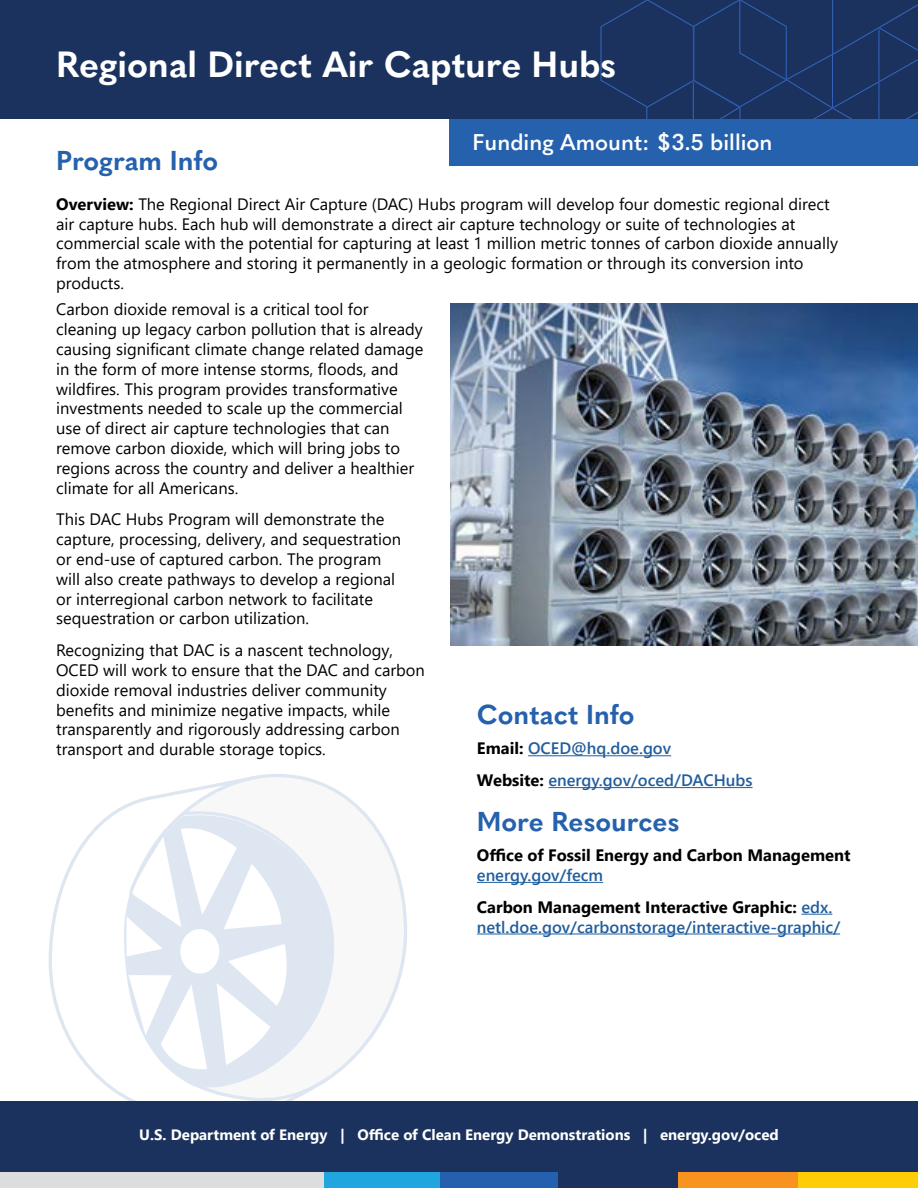
<style>
.page{position:relative;width:918px;height:1188px;background:#fff}
.page>*{position:absolute;margin:0;border:0;box-sizing:border-box;transform-origin:0 0}
.t1{font:700 36px "Quasimoda";color:#fff}
.t2{font:700 27px "Quasimoda";color:#2661ad}
.t3{font:600 22.5px "Quasimoda";color:#fff}
.t4{font:16.5px/19.8px "Segoe UI";color:#000}
.t5{font:600 16.5px/31.8px "Segoe UI";color:#215e9e}
.t6{font:700 16.5px/31.8px "Segoe UI";color:#000}
.t7{font:700 15px "Segoe UI";color:#fff}
.s1{font-weight:700}
.s2{font-weight:700;color:#000}
.s3{font-weight:600;color:#215e9e}
.s4{color:#215e9e}
</style>
<div class="page">
<div style="left:0;top:0;width:918px;height:119px;background:#1a325d"></div>
<img style="left:833px;top:27px;width:85px;height:28px">
<img style="left:787px;top:0;width:46px;height:80px">
<img style="left:600px;top:0;width:187px;height:107px">
<img style="left:646px;top:80px;width:95px;height:26px">
<img style="left:833px;top:55px;width:85px;height:53px">
<img style="left:813px;top:108px;width:105px;height:11px">
<img style="left:879px;top:4px;width:39px;height:24px">
<img style="left:646px;top:106px;width:95px;height:13px">
<img style="left:693px;top:82px;width:1px;height:37px">
<img style="left:787px;top:80px;width:46px;height:29px">
<img style="left:878px;top:30px;width:1px;height:89px">
<div style="left:324px;top:1172px;width:120px;height:16px;background:#20a5de"></div>
<div style="left:0;top:1172px;width:324px;height:16px;background:#dcddde"></div>
<div style="left:440px;top:1172px;width:119px;height:16px;background:#2460ad"></div>
<div style="left:558px;top:1172px;width:120px;height:16px;background:#1a325d"></div>
<div style="left:678px;top:1172px;width:120px;height:16px;background:#f7931e"></div>
<div style="left:798px;top:1172px;width:120px;height:16px;background:#ffcd05"></div>
<svg style="left:49px;top:806px;width:76px;height:296px"></svg>
<svg style="left:123px;top:774px;width:284px;height:327px"></svg>
<svg style="left:125px;top:818px;width:205px;height:284px"></svg>
<div style="left:449px;top:119px;width:469px;height:46px;background:#2661ad"></div>
<div style="left:0;top:1102px;width:918px;height:70px;background:#1a325d"></div>
<hr style="left:528px;top:755px;width:143px;height:1px;background:#215e9e">
<hr style="left:548px;top:787px;width:205px;height:1px;background:#215e9e">
<hr style="left:477px;top:882px;width:126px;height:1px;background:#215e9e">
<hr style="left:801px;top:914px;width:31px;height:1px;background:#215e9e">
<hr style="left:477px;top:934px;width:363px;height:1px;background:#215e9e">
<img style="left:450px;top:303px;width:468px;height:342px">
<h1 class="t1" style="left:56px;top:37px;width:562px">Regional Direct Air Capture Hubs</h1>
<h3 class="t3" style="left:472px;top:124px;width:302px">Funding Amount: $3.5 billion</h3>
<h2 class="t2" style="left:56px;top:140px;width:164px">Program Info</h2>
<p class="t4" style="left:56px;top:193px;width:783px"><span class="s1">Overview:</span> The Regional Direct Air Capture (DAC) Hubs program will develop four domestic regional direct air capture hubs. Each hub will demonstrate a direct air capture technology or suite of technologies at commercial scale with the potential for capturing at least 1 million metric tonnes of carbon dioxide annually from the atmosphere and storing it permanently in a geologic formation or through its conversion into products.</p>
<p class="t4" style="left:56px;top:298px;width:369px">Carbon dioxide removal is a critical tool for cleaning up legacy carbon pollution that is already causing significant climate change related damage in the form of more intense storms, floods, and wildfires. This program provides transformative investments needed to scale up the commercial use of direct air capture technologies that can remove carbon dioxide, which will bring jobs to regions across the country and deliver a healthier climate for all Americans.</p>
<p class="t4" style="left:56px;top:508px;width:346px">This DAC Hubs Program will demonstrate the capture, processing, delivery, and sequestration or end-use of captured carbon. The program will also create pathways to develop a regional or interregional carbon network to facilitate sequestration or carbon utilization.</p>
<p class="t4" style="left:56px;top:639px;width:370px">Recognizing that DAC is a nascent technology, OCED will work to ensure that the DAC and carbon dioxide removal industries deliver community benefits and minimize negative impacts, while transparently and rigorously addressing carbon transport and durable storage topics.</p>
<h2 class="t2" style="left:477px;top:693px;width:159px">Contact Info</h2>
<p class="t5" style="left:477px;top:731px;width:277px"><span class="s2">Email:</span> OCED@hq.doe.gov<br><span class="s2">Website:</span> energy.gov/oced/DACHubs</p>
<h2 class="t2" style="left:477px;top:800px;width:204px">More Resources</h2>
<p class="t6" style="left:477px;top:838px;width:375px">Office of Fossil Energy and Carbon Management</p>
<p class="t6" style="left:477px;top:858px;width:357px"><span class="s3">energy.gov/fecm<br></span>Carbon Management Interactive Graphic: <span class="s3">edx.</span></p>
<p class="t5" style="left:477px;top:909px;width:365px">netl.doe.gov/carbonstorage/interactive-graphic/</p>
<p class="t7" style="left:139px;top:1121px;width:641px">U.S. Department of Energy | Office of Clean Energy Demonstrations | <span class="s4">energy.gov/oced</span></p>
</div>
